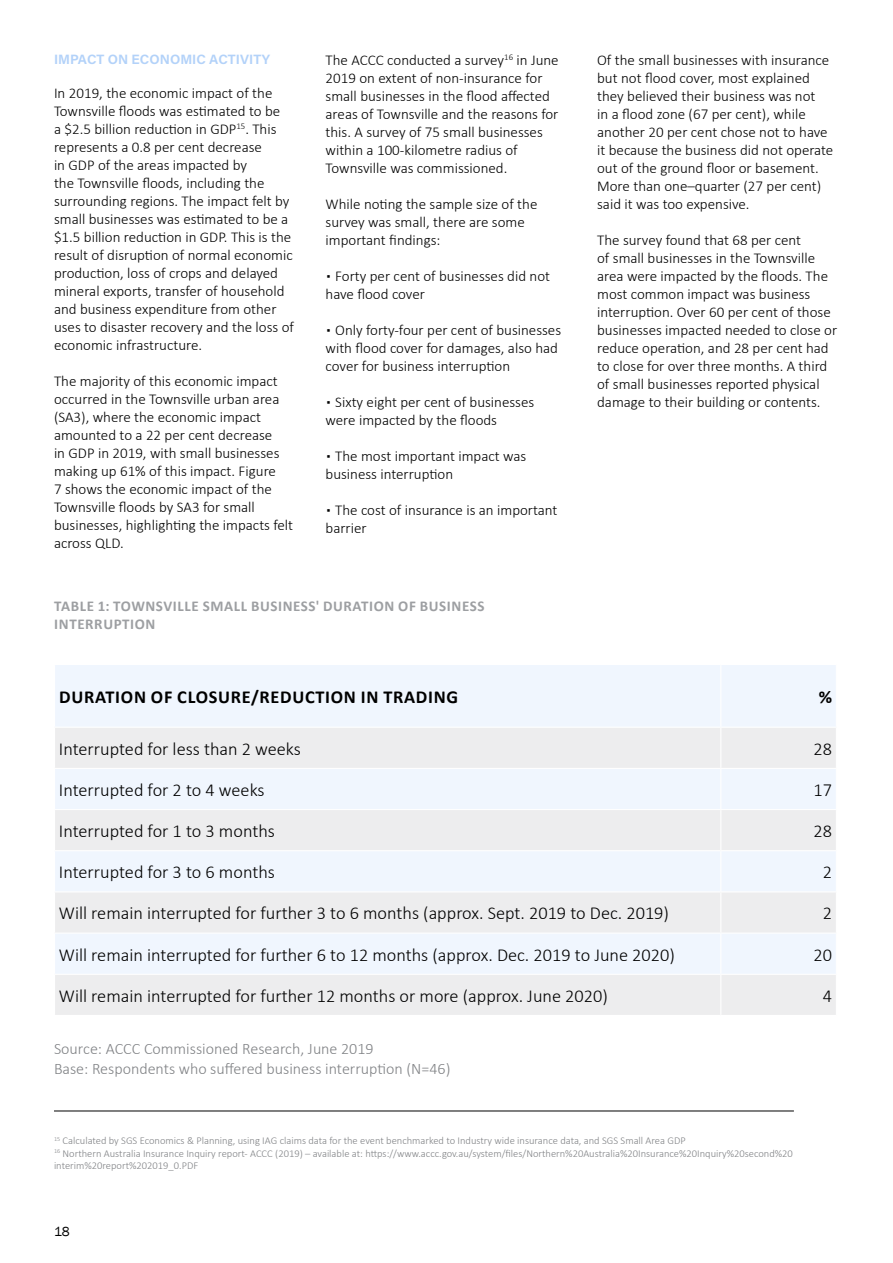
<style>
.page{position:relative;width:893px;height:1263px;background:#fff}
.page>*{position:absolute;margin:0;border:0;box-sizing:border-box;transform-origin:0 0}
.t1{font:300 18.3px "Calibri";color:#000}
.t2{font:700 18.3px "Calibri";letter-spacing:.04em;color:#000}
.t3{font:300 16.05px/19.2px "Calibri";color:#808285}
.t4{font:300 15px/18px "Calibri";color:#000}
.t5{font:700 15px/18px "Calibri";letter-spacing:.04em;color:#9d9fa2}
.t6{font:13.5px "Acumin Variable Concept";color:#b3d2f9}
.t7{font:13.5px "Franklin Gothic";color:#000}
.t8{font:300 10.5px/12.6px "Calibri";color:#808285}
</style>
<div class="page">
<hr style="left:54px;top:1110px;width:740px;height:1px;background:#000">
<div style="left:55px;top:665px;width:781px;height:61px;background:#f0f6fe"></div>
<svg style="left:55px;top:728px;width:781px;height:287px;fill:#ededee"></svg>
<hr style="left:720px;top:665px;width:1px;height:62px;background:#fff">
<hr style="left:720px;top:728px;width:1px;height:40px;background:#fff">
<hr style="left:54px;top:768px;width:667px;height:1px;background:#fff">
<hr style="left:721px;top:768px;width:116px;height:1px;background:#fff">
<hr style="left:720px;top:769px;width:1px;height:40px;background:#fff">
<hr style="left:54px;top:809px;width:667px;height:1px;background:#fff">
<hr style="left:721px;top:809px;width:116px;height:1px;background:#fff">
<hr style="left:720px;top:810px;width:1px;height:40px;background:#fff">
<hr style="left:54px;top:850px;width:667px;height:1px;background:#fff">
<hr style="left:721px;top:850px;width:116px;height:1px;background:#fff">
<hr style="left:720px;top:851px;width:1px;height:40px;background:#fff">
<hr style="left:54px;top:891px;width:667px;height:1px;background:#fff">
<hr style="left:721px;top:891px;width:116px;height:1px;background:#fff">
<hr style="left:720px;top:892px;width:1px;height:40px;background:#fff">
<hr style="left:54px;top:932px;width:667px;height:2px;background:#fff">
<hr style="left:721px;top:932px;width:116px;height:2px;background:#fff">
<hr style="left:720px;top:934px;width:1px;height:40px;background:#fff">
<hr style="left:54px;top:974px;width:667px;height:1px;background:#fff">
<hr style="left:721px;top:974px;width:116px;height:1px;background:#fff">
<hr style="left:720px;top:975px;width:1px;height:40px;background:#fff">
<p class="t6" style="left:54px;top:50px;width:218px">IMPACT ON ECONOMIC ACTIVITY</p>
<p class="t4" style="left:54px;top:84px;width:242px">In 2019, the economic impact of the Townsville floods was estimated to be<br>a $2.5 billion reduction in GDP<sup>15</sup>. This represents a 0.8 per cent decrease<br>in GDP of the areas impacted by<br>the Townsville floods, including the surrounding regions. The impact felt by small businesses was estimated to be a $1.5 billion reduction in GDP. This is the result of disruption of normal economic production, loss of crops and delayed mineral exports, transfer of household and business expenditure from other uses to disaster recovery and the loss of economic infrastructure.</p>
<p class="t4" style="left:54px;top:372px;width:241px">The majority of this economic impact occurred in the Townsville urban area (SA3), where the economic impact amounted to a 22 per cent decrease<br>in GDP in 2019, with small businesses making up 61% of this impact. Figure<br>7 shows the economic impact of the Townsville floods by SA3 for small businesses, highlighting the impacts felt across QLD.</p>
<p class="t4" style="left:326px;top:51px;width:235px">The ACCC conducted a survey<sup>16</sup> in June 2019 on extent of non-insurance for small businesses in the flood affected areas of Townsville and the reasons for this. A survey of 75 small businesses within a 100-kilometre radius of Townsville was commissioned.</p>
<p class="t4" style="left:326px;top:195px;width:213px">While noting the sample size of the survey was small, there are some important findings:</p>
<p class="t4" style="left:326px;top:267px;width:226px">▪ Forty per cent of businesses did not have flood cover</p>
<p class="t4" style="left:326px;top:321px;width:237px">▪ Only forty-four per cent of businesses with flood cover for damages, also had cover for business interruption</p>
<p class="t4" style="left:326px;top:393px;width:210px">▪ Sixty eight per cent of businesses were impacted by the floods</p>
<p class="t4" style="left:326px;top:447px;width:202px">▪ The most important impact was business interruption</p>
<p class="t4" style="left:326px;top:501px;width:233px">▪ The cost of insurance is an important barrier</p>
<p class="t5" style="left:54px;top:597px;width:432px">TABLE 1: TOWNSVILLE SMALL BUSINESS' DURATION OF BUSINESS<br>INTERRUPTION</p>
<p class="t4" style="left:597px;top:51px;width:238px">Of the small businesses with insurance but not flood cover, most explained they believed their business was not<br>in a flood zone (67 per cent), while another 20 per cent chose not to have it because the business did not operate out of the ground floor or basement.<br>More than one–quarter (27 per cent) said it was too expensive.</p>
<p class="t4" style="left:597px;top:231px;width:241px">The survey found that 68 per cent<br>of small businesses in the Townsville area were impacted by the floods. The most common impact was business interruption. Over 60 per cent of those businesses impacted needed to close or reduce operation, and 28 per cent had to close for over three months. A third of small businesses reported physical damage to their building or contents.</p>
<p class="t2" style="left:59px;top:684px;width:400px">DURATION OF CLOSURE/REDUCTION IN TRADING</p>
<p class="t2" style="left:819px;top:684px;width:15px">%</p>
<p class="t1" style="left:59px;top:737px;width:244px">Interrupted for less than 2 weeks</p>
<p class="t1" style="left:813px;top:737px;width:20px">28</p>
<p class="t1" style="left:59px;top:778px;width:207px">Interrupted for 2 to 4 weeks</p>
<p class="t1" style="left:813px;top:778px;width:20px">17</p>
<p class="t1" style="left:59px;top:819px;width:218px">Interrupted for 1 to 3 months</p>
<p class="t1" style="left:813px;top:819px;width:20px">28</p>
<p class="t1" style="left:59px;top:861px;width:218px">Interrupted for 3 to 6 months</p>
<p class="t1" style="left:823px;top:861px;width:11px">2</p>
<p class="t1" style="left:59px;top:902px;width:612px">Will remain interrupted for further 3 to 6 months (approx. Sept. 2019 to Dec. 2019)</p>
<p class="t1" style="left:823px;top:902px;width:11px">2</p>
<p class="t1" style="left:59px;top:943px;width:617px">Will remain interrupted for further 6 to 12 months (approx. Dec. 2019 to June 2020)</p>
<p class="t1" style="left:813px;top:943px;width:20px">20</p>
<p class="t1" style="left:59px;top:984px;width:550px">Will remain interrupted for further 12 months or more (approx. June 2020)</p>
<p class="t1" style="left:823px;top:984px;width:11px">4</p>
<p class="t3" style="left:54px;top:1039px;width:398px">Source: ACCC Commissioned Research, June 2019<br>Base: Respondents who suffered business interruption (N=46)</p>
<p class="t8" style="left:54px;top:1134px;width:740px"><sup>15</sup> Calculated by SGS Economics &amp; Planning, using IAG claims data for the event benchmarked to Industry wide insurance data, and SGS Small Area GDP<br><sup>16</sup> Northern Australia Insurance Inquiry report- ACCC (2019) – available at: https://www.accc.gov.au/system/files/Northern%20Australia%20Insurance%20Inquiry%20second%20 interim%20report%202019_0.PDF</p>
<p class="t7" style="left:54px;top:1223px;width:17px">18</p>
</div>
